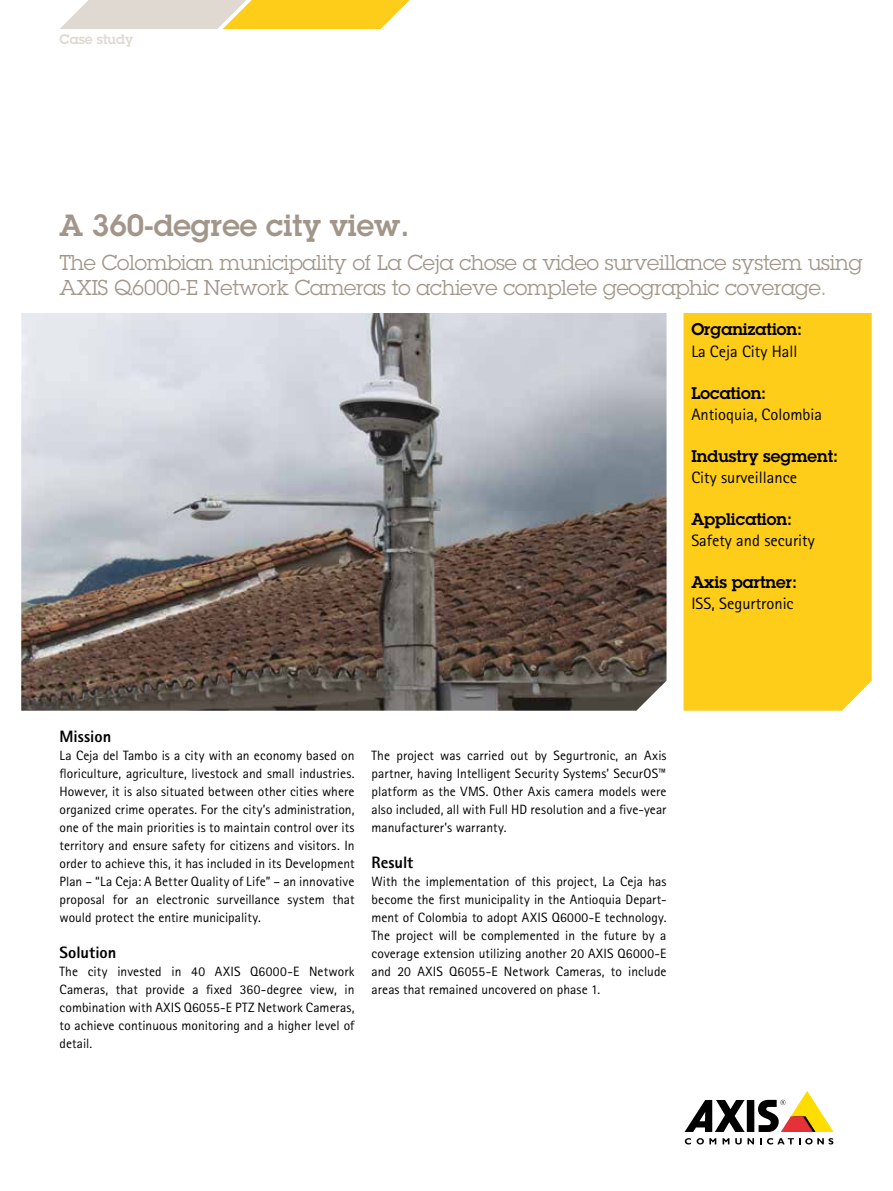
<style>
.page{position:relative;width:893px;height:1191px;background:#fff}
.page>*{position:absolute;margin:0;border:0;box-sizing:border-box;transform-origin:0 0}
.t1{font:600 30px "Lubalin Graph ECG";color:#a19689}
.t2{font:21px/25.5px "Lubalin Graph ECG";letter-spacing:-.01em;color:#a19689}
.t3{font:16.5px "Rotis Sans Serif Pro";color:#000}
.t4{font:600 16.5px "Lubalin Graph ECG";color:#000}
.t5{font:800 16.5px "Rotis Sans Serif Pro";color:#000}
.t6{font:16.5px "Rotis Sans Cyrillic";color:#000}
.t7{font:13.5px/18px "Rotis Sans Serif Pro";letter-spacing:.005em;color:#000;text-align:justify}
.t8{font:600 13.5px "Lubalin Graph ECG";color:#dfd9d1}
</style>
<div class="page">
<div style="left:747px;top:1100px;width:7px;height:32px;background:#000"></div>
<svg style="left:685px;top:1100px;width:60px;height:32px"></svg>
<svg style="left:758px;top:1091px;width:75px;height:41px"></svg>
<svg style="left:685px;top:1138px;width:6px;height:6px"></svg>
<svg style="left:697px;top:1138px;width:19px;height:6px"></svg>
<svg style="left:723px;top:1138px;width:6px;height:6px"></svg>
<svg style="left:735px;top:1138px;width:19px;height:6px"></svg>
<svg style="left:760px;top:1138px;width:73px;height:6px"></svg>
<div style="left:684px;top:313px;width:188px;height:397px;background:#fecd1a"></div>
<svg style="left:60px;top:0;width:350px;height:29px;background:#f0d782"></svg>
<img style="left:21px;top:313px;width:645px;height:397px">
<p class="t8" style="left:60px;top:30px;width:75px">Case study</p>
<h1 class="t1" style="left:60px;top:205px;width:352px">A 360-degree city view.</h1>
<h2 class="t2" style="left:60px;top:249px;width:805px">The Colombian municipality of La Ceja chose a video surveillance system using<br>AXIS Q6000-E Network Cameras to achieve complete geographic coverage.</h2>
<p class="t4" style="left:691px;top:319px;width:112px">Organization:</p>
<p class="t3" style="left:691px;top:341px;width:108px">La Ceja City Hall</p>
<p class="t4" style="left:691px;top:382px;width:76px">Location:</p>
<p class="t3" style="left:691px;top:404px;width:132px">Antioquia, Colombia</p>
<p class="t4" style="left:691px;top:445px;width:148px">Industry segment:</p>
<p class="t6" style="left:691px;top:467px;width:107px">City surveillance</p>
<p class="t4" style="left:691px;top:508px;width:102px">Application:</p>
<p class="t3" style="left:691px;top:530px;width:125px">Safety and security</p>
<p class="t4" style="left:691px;top:571px;width:107px">Axis partner:</p>
<p class="t3" style="left:691px;top:593px;width:104px">ISS, Segurtronic</p>
<p class="t5" style="left:60px;top:725px;width:53px">Mission</p>
<p class="t7" style="left:60px;top:746px;width:297px">La Ceja del Tambo is a city with an economy based on floriculture, agriculture, livestock and small industries.<br>However, it is also situated between other cities where organized crime operates. For the city’s administration, one of the main priorities is to maintain control over its territory and ensure safety for citizens and visitors. In order to achieve this, it has included in its Development Plan – “La Ceja: A Better Quality of Life” – an innovative proposal for an electronic surveillance system that would protect the entire municipality.</p>
<p class="t5" style="left:60px;top:941px;width:58px">Solution</p>
<p class="t7" style="left:60px;top:962px;width:297px">The city invested in 40 AXIS Q6000-E Network Cameras, that provide a fixed 360-degree view, in combination with AXIS Q6055-E PTZ Network Cameras, to achieve continuous monitoring and a higher level of detail.</p>
<p class="t7" style="left:372px;top:746px;width:296px">The project was carried out by Segurtronic, an Axis partner, having Intelligent Security Systems’ SecurOS™ platform as the VMS. Other Axis camera models were also included, all with Full HD resolution and a five-year manufacturer’s warranty.</p>
<p class="t5" style="left:372px;top:851px;width:43px">Result</p>
<p class="t7" style="left:372px;top:872px;width:296px">With the implementation of this project, La Ceja has become the first municipality in the Antioquia Depart&shy;ment of Colombia to adopt AXIS Q6000-E technology.<br>The project will be complemented in the future by a coverage extension utilizing another 20 AXIS Q6000-E and 20 AXIS Q6055-E Network Cameras, to include areas that remained uncovered on phase 1.</p>
</div>
